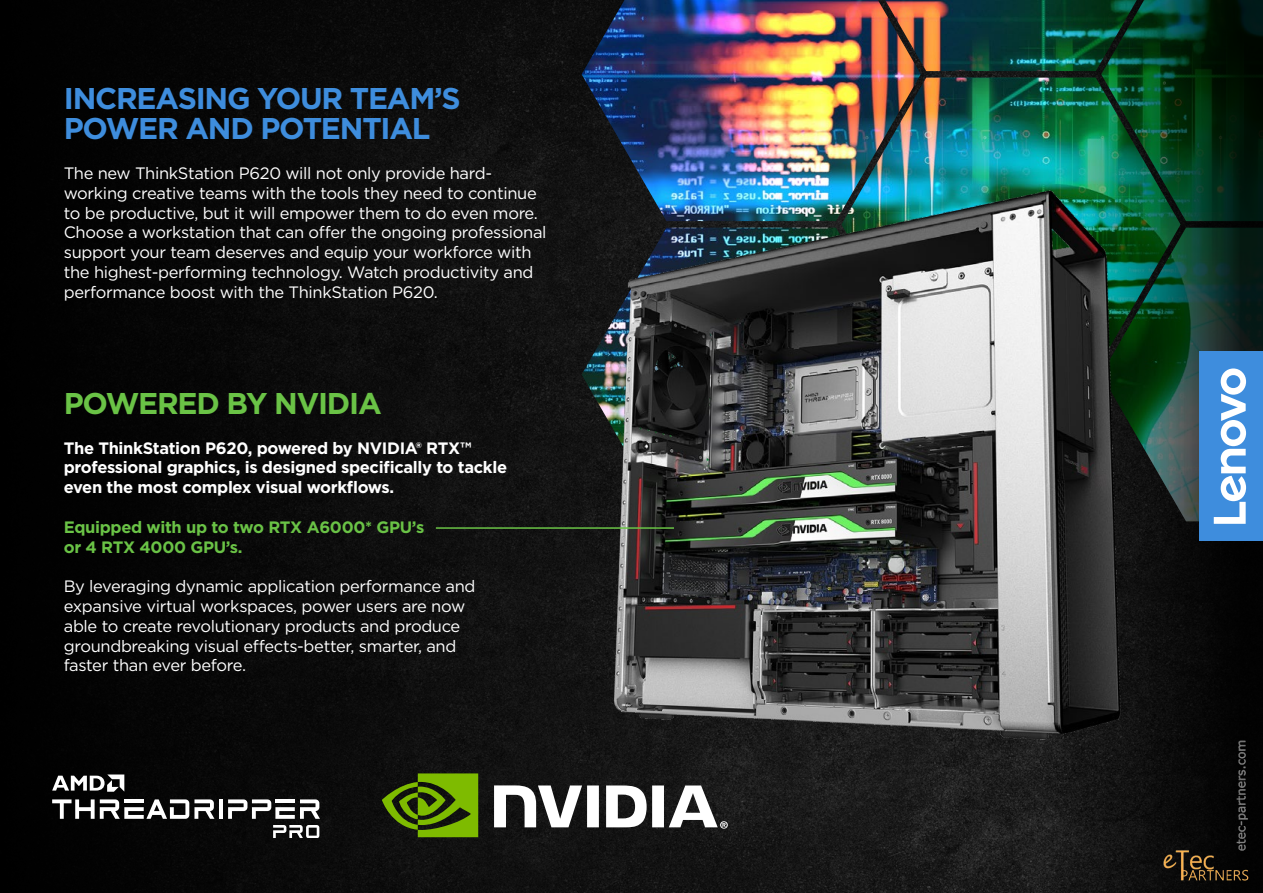
<style>
.page{position:relative;width:1263px;height:893px;background:#fff}
.page>*{position:absolute;margin:0;border:0;box-sizing:border-box;transform-origin:0 0}
.t1{font:700 30px/30px "Gotham";letter-spacing:-.04em;color:#3e8ddd}
.t2{font:700 30px "Gotham";letter-spacing:-.04em;color:#6ac346}
.t3{font:16.5px/19.8px "Gotham";letter-spacing:-.02em;color:#fff}
.t4{font:700 16.5px/19.8px "Gotham";letter-spacing:-.02em;color:#fff}
.t5{font:700 16.5px/19.8px "Gotham";letter-spacing:-.02em;color:#6ac346}
</style>
<div class="page">
<img style="left:830px;top:764px;width:214px;height:129px">
<div style="left:0;top:0;width:830px;height:893px;background:#0a0a0a"></div>
<img style="left:582px;top:0;width:462px;height:521px">
<svg style="left:494px;top:785px;width:234px;height:44px"></svg>
<svg style="left:382px;top:773px;width:96px;height:64px"></svg>
<svg style="left:228px;top:799px;width:92px;height:20px"></svg>
<hr style="left:219px;top:799px;width:4px;height:20px;background:#fff">
<svg style="left:52px;top:799px;width:162px;height:20px"></svg>
<svg style="left:52px;top:774px;width:72px;height:18px"></svg>
<svg style="left:273px;top:825px;width:46px;height:12px"></svg>
<svg style="left:1044px;top:0;width:219px;height:893px;background:#0c2d20"></svg>
<div style="left:1199px;top:352px;width:64px;height:189px;background:#3e8ddd"></div>
<svg style="left:1214px;top:368px;width:32px;height:156px"></svg>
<img style="left:592px;top:176px;width:572px;height:588px">
<hr style="left:436px;top:527px;width:238px;height:2px;background:#6ac346">
<img style="left:1156px;top:717px;width:93px;height:164px">
<h1 class="t1" style="left:64px;top:84px;width:399px">INCREASING YOUR TEAM’S<br>POWER AND POTENTIAL</h1>
<p class="t3" style="left:64px;top:163px;width:484px">The new ThinkStation P620 will not only provide hard&shy;working creative teams with the tools they need to continue to be productive, but it will empower them to do even more.<br>Choose a workstation that can offer the ongoing professional support your team deserves and equip your workforce with the highest-performing technology. Watch productivity and performance boost with the ThinkStation P620.</p>
<h1 class="t2" style="left:64px;top:383px;width:319px">POWERED BY NVIDIA</h1>
<p class="t4" style="left:64px;top:438px;width:445px">The ThinkStation P620, powered by NVIDIA® RTX™ professional graphics, is designed specifically to tackle even the most complex visual workflows.</p>
<p class="t5" style="left:64px;top:517px;width:362px">Equipped with up to two RTX A6000* GPU’s or 4 RTX 4000 GPU’s.</p>
<p class="t3" style="left:64px;top:576px;width:413px">By leveraging dynamic application performance and expansive virtual workspaces, power users are now able to create revolutionary products and produce groundbreaking visual effects-better, smarter, and faster than ever before.</p>
</div>
